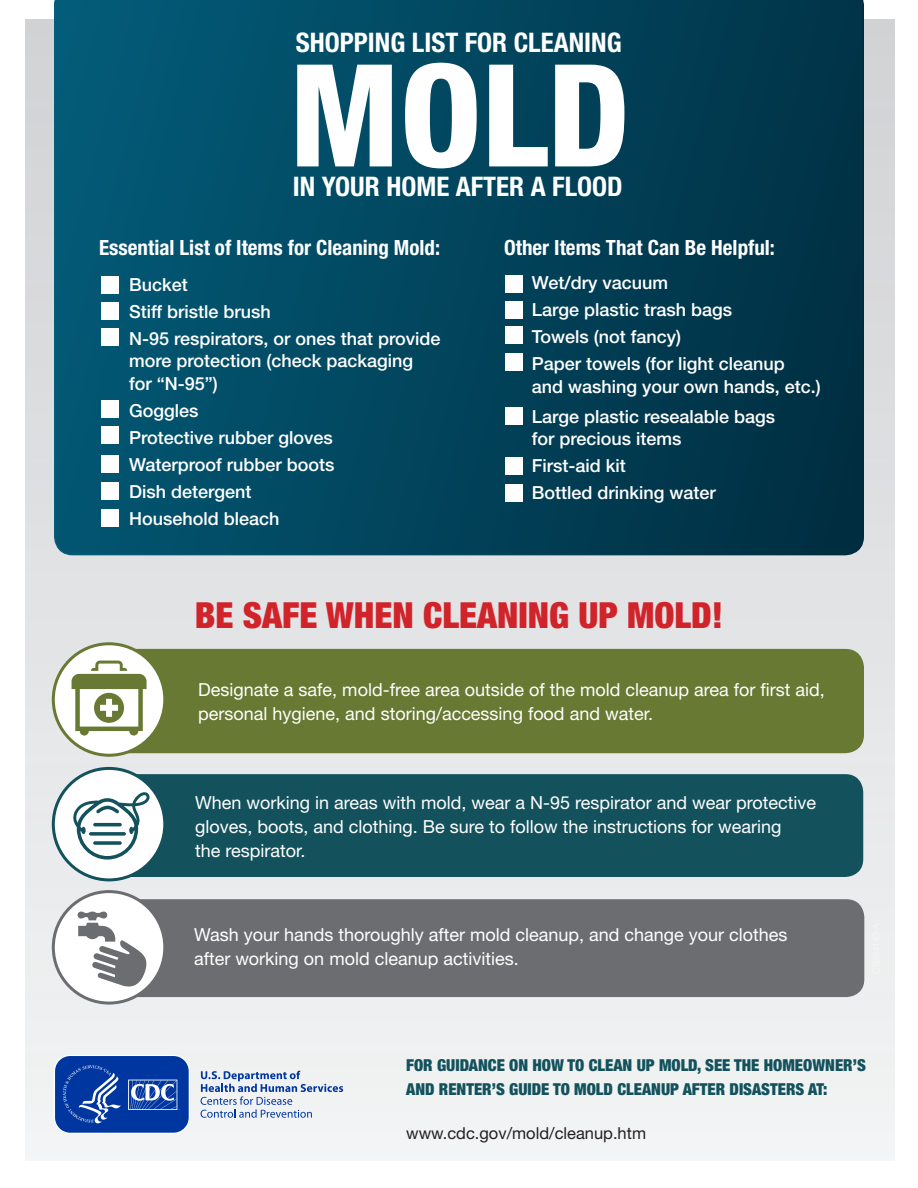
<style>
.page{position:relative;width:918px;height:1188px;background:#fff}
.page>*{position:absolute;margin:0;border:0;box-sizing:border-box;transform-origin:0 0}
.t1{font:800 condensed 142.5px "Helvetica Neue LT Std";color:#fff}
.H3_Eng{font:900 condensed 36px "Helvetica Neue LT Std";color:#d1232a}
.t2{font:700 condensed 27px "Helvetica Neue LT Std";color:#fff}
.t3{font:700 condensed 21px "Helvetica Neue LT Std";color:#fff}
.t4{font:18px "Helvetica Neue LT Std";color:#fff}
.List{font:500 18px/22.5px "Helvetica Neue LT Std";color:#fff}
.t5{font:900 condensed 16.5px/24px "Helvetica Neue LT Std";color:#13525d}
.t6{font:16.5px "Helvetica Neue LT Std";color:#231f20}
</style>
<div class="page">
<div style="left:26px;top:20px;width:868px;height:1140px;background:linear-gradient(to bottom,#d1d2d4,#f0f2f3)"></div>
<div style="left:113px;top:650px;width:750px;height:102px;background:#687933;border-radius:18px"></div>
<div style="left:112px;top:649px;width:752px;height:104px;border:2px solid #687933;border-radius:18px"></div>
<div style="left:113px;top:774px;width:750px;height:103px;background:#13525d;border-radius:18px"></div>
<div style="left:115px;top:899px;width:749px;height:98px;background:#6c6d70;border-radius:18px"></div>
<svg style="left:54px;top:0;width:810px;height:555px;background:#01445c"></svg>
<div style="left:101px;top:277px;width:18px;height:17px;background:#fff"></div>
<div style="left:505px;top:275px;width:17px;height:18px;background:#fff"></div>
<div style="left:101px;top:302px;width:18px;height:18px;background:#fff"></div>
<div style="left:505px;top:301px;width:17px;height:17px;background:#fff"></div>
<div style="left:101px;top:328px;width:18px;height:17px;background:#fff"></div>
<div style="left:505px;top:327px;width:17px;height:17px;background:#fff"></div>
<div style="left:505px;top:354px;width:17px;height:17px;background:#fff"></div>
<div style="left:505px;top:408px;width:17px;height:17px;background:#fff"></div>
<div style="left:505px;top:457px;width:17px;height:17px;background:#fff"></div>
<div style="left:505px;top:484px;width:17px;height:17px;background:#fff"></div>
<div style="left:101px;top:400px;width:18px;height:18px;background:#fff"></div>
<div style="left:101px;top:426px;width:18px;height:17px;background:#fff"></div>
<div style="left:101px;top:455px;width:18px;height:17px;background:#fff"></div>
<div style="left:101px;top:482px;width:18px;height:17px;background:#fff"></div>
<div style="left:101px;top:509px;width:18px;height:18px;background:#fff"></div>
<svg style="left:201px;top:1071px;width:142px;height:47px"></svg>
<svg style="left:54px;top:1055px;width:137px;height:79px;background:#2a57af"></svg>
<div style="left:53px;top:644px;width:112px;height:111px;background:#fff;border-radius:50%"></div>
<div style="left:52px;top:642px;width:114px;height:115px;border:3px solid #687933;border-radius:50%"></div>
<div style="left:53px;top:768px;width:112px;height:112px;background:#fff;border-radius:50%"></div>
<div style="left:52px;top:767px;width:114px;height:114px;border:3px solid #13525d;border-radius:50%"></div>
<div style="left:53px;top:892px;width:112px;height:111px;background:#fff;border-radius:50%"></div>
<div style="left:52px;top:890px;width:114px;height:115px;border:3px solid #6c6d70;border-radius:50%"></div>
<svg style="left:72px;top:661px;width:75px;height:75px"></svg>
<svg style="left:73px;top:792px;width:77px;height:68px"></svg>
<svg style="left:93px;top:841px;width:29px;height:4px"></svg>
<svg style="left:78px;top:912px;width:70px;height:77px"></svg>
<h1 class="t2" style="left:296px;top:26px;width:327px">SHOPPING LIST FOR CLEANING</h1>
<h1 class="t1" style="left:289px;top:27px;width:342px">MOLD</h1>
<h1 class="t2" style="left:293px;top:170px;width:331px">IN YOUR HOME AFTER A FLOOD</h1>
<h2 class="t3" style="left:99px;top:234px;width:342px">Essential List of Items for Cleaning Mold:</h2>
<p class="List" style="left:129px;top:273px;width:60px">Bucket</p>
<p class="List" style="left:129px;top:300px;width:143px">Stiff bristle brush</p>
<p class="List" style="left:129px;top:327px;width:313px">N-95 respirators, or ones that provide more protection (check packaging<br>for “N-95”)</p>
<p class="List" style="left:129px;top:399px;width:71px">Goggles</p>
<p class="List" style="left:129px;top:426px;width:205px">Protective rubber gloves</p>
<p class="List" style="left:129px;top:453px;width:207px">Waterproof rubber boots</p>
<p class="List" style="left:129px;top:480px;width:124px">Dish detergent</p>
<p class="List" style="left:129px;top:507px;width:152px">Household bleach</p>
<h2 class="t3" style="left:504px;top:234px;width:272px">Other Items That Can Be Helpful:</h2>
<p class="List" style="left:532px;top:271px;width:138px">Wet/dry vacuum</p>
<p class="List" style="left:532px;top:298px;width:202px">Large plastic trash bags</p>
<p class="List" style="left:532px;top:325px;width:151px">Towels (not fancy)</p>
<p class="List" style="left:532px;top:352px;width:291px">Paper towels (for light cleanup<br>and washing your own hands, etc.)</p>
<p class="List" style="left:532px;top:405px;width:245px">Large plastic resealable bags for precious items</p>
<p class="List" style="left:532px;top:454px;width:96px">First-aid kit</p>
<p class="List" style="left:532px;top:481px;width:186px">Bottled drinking water</p>
<h3 class="H3_Eng" style="left:195px;top:593px;width:530px">BE SAFE WHEN CLEANING UP MOLD!</h3>
<p class="t4" style="left:198px;top:679px;width:628px">Designate a safe, mold-free area outside of the mold cleanup area for first aid,</p>
<p class="t4" style="left:198px;top:703px;width:456px">personal hygiene, and storing/accessing food and water.</p>
<p class="t4" style="left:195px;top:791px;width:623px">When working in areas with mold, wear a N-95 respirator and wear protective</p>
<p class="t4" style="left:195px;top:815px;width:588px">gloves, boots, and clothing. Be sure to follow the instructions for wearing</p>
<p class="t4" style="left:195px;top:839px;width:112px">the respirator.</p>
<p class="t4" style="left:194px;top:924px;width:595px">Wash your hands thoroughly after mold cleanup, and change your clothes</p>
<p class="t4" style="left:194px;top:948px;width:326px">after working on mold cleanup activities.</p>
<p class="t5" style="left:406px;top:1053px;width:461px">FOR GUIDANCE ON HOW TO CLEAN UP MOLD, SEE THE HOMEOWNER’S<br>AND RENTER’S GUIDE TO MOLD CLEANUP AFTER DISASTERS AT:</p>
<p class="t6" style="left:406px;top:1123px;width:241px">www.cdc.gov/mold/cleanup.htm</p>
</div>
